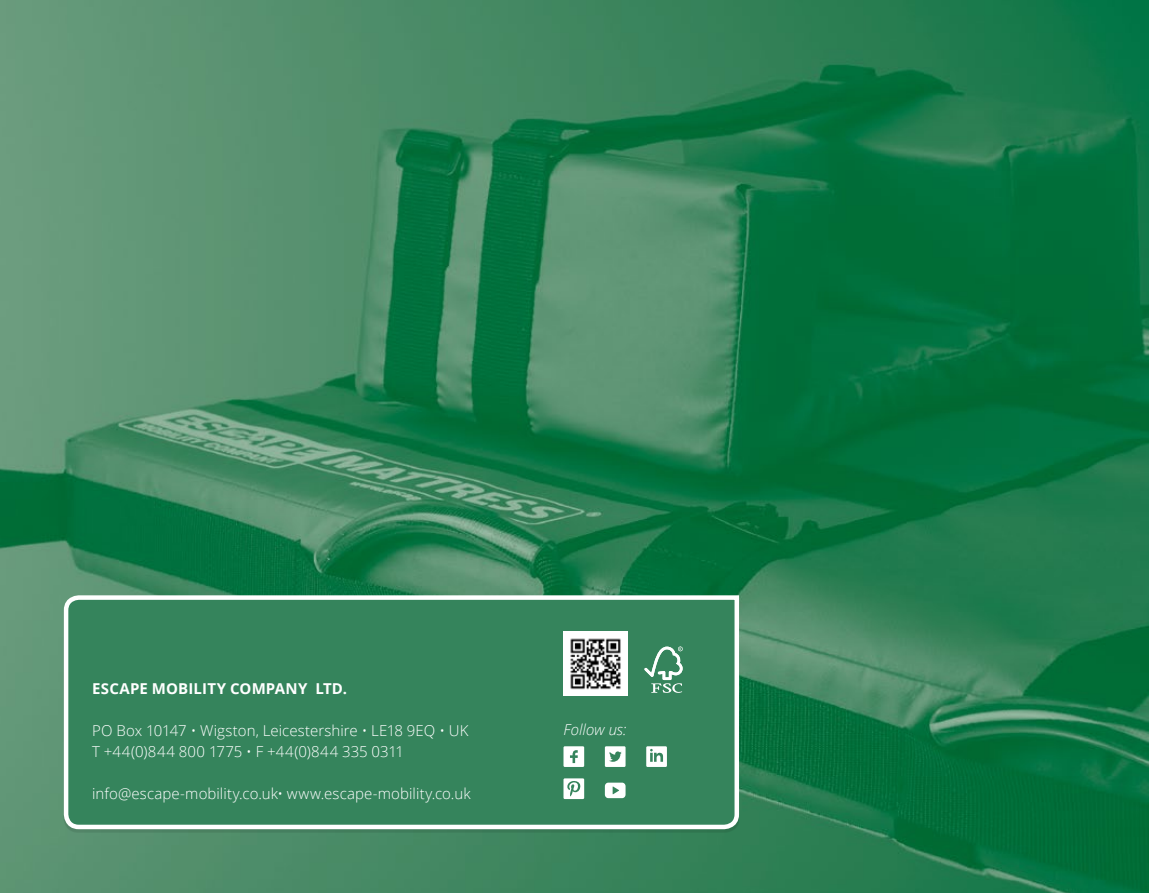
<style>
.page{position:relative;width:1149px;height:893px;background:#fff}
.page>*{position:absolute;margin:0;border:0;box-sizing:border-box;transform-origin:0 0}
.t1{font:300 15px/21px "Open Sans";letter-spacing:.005em;color:#fff}
.t2{font:700 15px "Open Sans";letter-spacing:.01em;color:#fff}
.t3{font:italic 300 15px "Open Sans";color:#fff}
</style>
<div class="page">
<img style="left:0;top:0;width:1148px;height:893px">
<svg style="left:62px;top:593px;width:679px;height:238px"></svg>
<svg style="left:646px;top:746px;width:20px;height:21px"></svg>
<svg style="left:563px;top:778px;width:21px;height:21px"></svg>
<svg style="left:604px;top:746px;width:21px;height:21px"></svg>
<svg style="left:563px;top:746px;width:21px;height:21px"></svg>
<svg style="left:604px;top:783px;width:21px;height:15px"></svg>
<img style="left:563px;top:631px;width:64px;height:64px">
<svg style="left:644px;top:647px;width:38px;height:46px"></svg>
<p class="t2" style="left:92px;top:678px;width:256px">ESCAPE MOBILITY COMPANY LTD.</p>
<p class="t1" style="left:92px;top:720px;width:377px">PO Box 10147 • Wigston, Leicestershire • LE18 9EQ • UK<br>T +44(0)844 800 1775 • F +44(0)844 335 0311</p>
<p class="t1" style="left:92px;top:783px;width:380px">info@escape-mobility.co.uk• www.escape-mobility.co.uk</p>
<p class="t3" style="left:563px;top:720px;width:64px">Follow us:</p>
</div>
